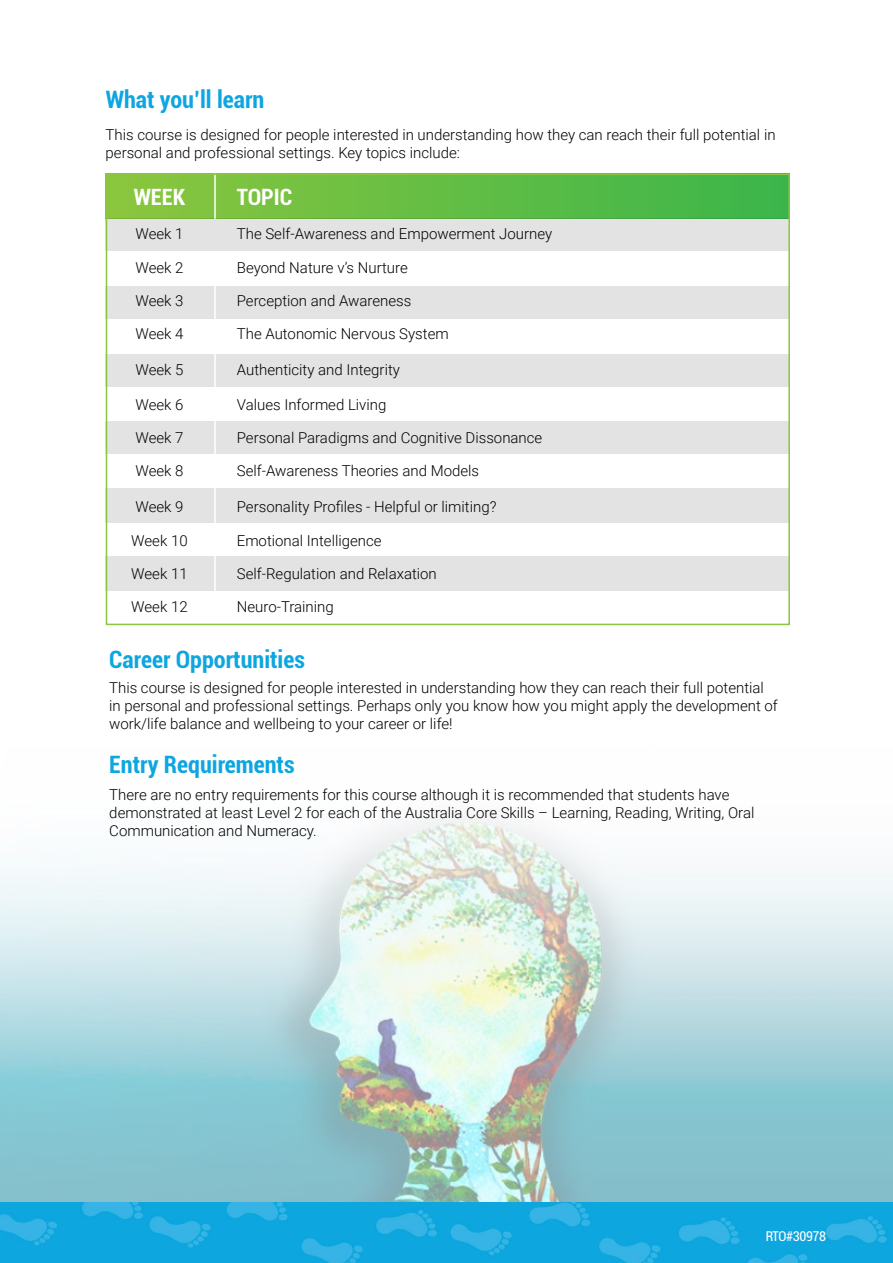
<style>
.page{position:relative;width:893px;height:1263px;background:#fff}
.page>*{position:absolute;margin:0;border:0;box-sizing:border-box;transform-origin:0 0}
.t1{font:700 condensed 24px "Roboto";color:#0da6e0}
.t2{font:700 condensed 22.5px "Roboto";color:#fff}
.t3{font:300 15px/18px "Roboto";color:#000}
.t4{font:condensed 13.5px "Roboto";letter-spacing:-.03em;color:#fff}
</style>
<div class="page">
<img style="left:1px;top:814px;width:891px;height:388px">
<img style="left:0;top:1202px;width:893px;height:61px">
<div style="left:106px;top:286px;width:684px;height:33px;background:#e3e3e3"></div>
<div style="left:106px;top:354px;width:684px;height:32px;background:#e3e3e3"></div>
<div style="left:106px;top:421px;width:684px;height:33px;background:#e3e3e3"></div>
<div style="left:106px;top:174px;width:684px;height:45px;background:linear-gradient(to right,#8cc63e,#3bb54b)"></div>
<div style="left:106px;top:489px;width:684px;height:34px;background:#e3e3e3"></div>
<div style="left:106px;top:556px;width:684px;height:35px;background:#e3e3e3"></div>
<hr style="left:214px;top:174px;width:2px;height:451px;background:#fff">
<div style="left:106px;top:219px;width:684px;height:32px;background:#e3e3e3"></div>
<div style="left:106px;top:174px;width:684px;height:451px;border:2px solid #8cc540"></div>
<h1 class="t1" style="left:106px;top:83px;width:160px">What you’ll learn</h1>
<p class="t3" style="left:106px;top:125px;width:671px">This course is designed for people interested in understanding how they can reach their full potential in personal and professional settings. Key topics include:</p>
<h2 class="t2" style="left:134px;top:182px;width:53px">WEEK</h2>
<p class="t3" style="left:135px;top:224px;width:50px">Week 1</p>
<p class="t3" style="left:237px;top:224px;width:317px">The Self-Awareness and Empowerment Journey</p>
<h2 class="t2" style="left:237px;top:182px;width:57px">TOPIC</h2>
<p class="t3" style="left:135px;top:258px;width:50px">Week 2</p>
<p class="t3" style="left:237px;top:258px;width:172px">Beyond Nature v’s Nurture</p>
<p class="t3" style="left:135px;top:291px;width:50px">Week 3</p>
<p class="t3" style="left:237px;top:291px;width:176px">Perception and Awareness</p>
<p class="t3" style="left:135px;top:324px;width:50px">Week 4</p>
<p class="t3" style="left:237px;top:324px;width:213px">The Autonomic Nervous System</p>
<p class="t3" style="left:135px;top:360px;width:50px">Week 5</p>
<p class="t3" style="left:237px;top:360px;width:165px">Authenticity and Integrity</p>
<p class="t3" style="left:135px;top:395px;width:50px">Week 6</p>
<p class="t3" style="left:237px;top:395px;width:151px">Values Informed Living</p>
<p class="t3" style="left:135px;top:428px;width:50px">Week 7</p>
<p class="t3" style="left:237px;top:428px;width:307px">Personal Paradigms and Cognitive Dissonance</p>
<p class="t3" style="left:135px;top:461px;width:50px">Week 8</p>
<p class="t3" style="left:237px;top:461px;width:244px">Self-Awareness Theories and Models</p>
<p class="t3" style="left:135px;top:497px;width:50px">Week 9</p>
<p class="t3" style="left:237px;top:497px;width:261px">Personality Profiles - Helpful or limiting?</p>
<p class="t3" style="left:131px;top:531px;width:58px">Week 10</p>
<p class="t3" style="left:237px;top:531px;width:146px">Emotional Intelligence</p>
<p class="t3" style="left:131px;top:564px;width:58px">Week 11</p>
<p class="t3" style="left:237px;top:564px;width:202px">Self-Regulation and Relaxation</p>
<p class="t3" style="left:131px;top:597px;width:58px">Week 12</p>
<p class="t3" style="left:237px;top:597px;width:98px">Neuro-Training</p>
<h1 class="t1" style="left:109px;top:642px;width:197px">Career Opportunities</h1>
<p class="t3" style="left:109px;top:678px;width:670px">This course is designed for people interested in understanding how they can reach their full potential in personal and professional settings. Perhaps only you know how you might apply the development of work/life balance and wellbeing to your career or life!</p>
<h1 class="t1" style="left:109px;top:747px;width:187px">Entry Requirements</h1>
<p class="t3" style="left:109px;top:785px;width:647px">There are no entry requirements for this course although it is recommended that students have demonstrated at least Level 2 for each of the Australia Core Skills – Learning, Reading, Writing, Oral<br>Communication and Numeracy.</p>
<p class="t4" style="left:766px;top:1227px;width:62px">RTO#30978</p>
</div>
